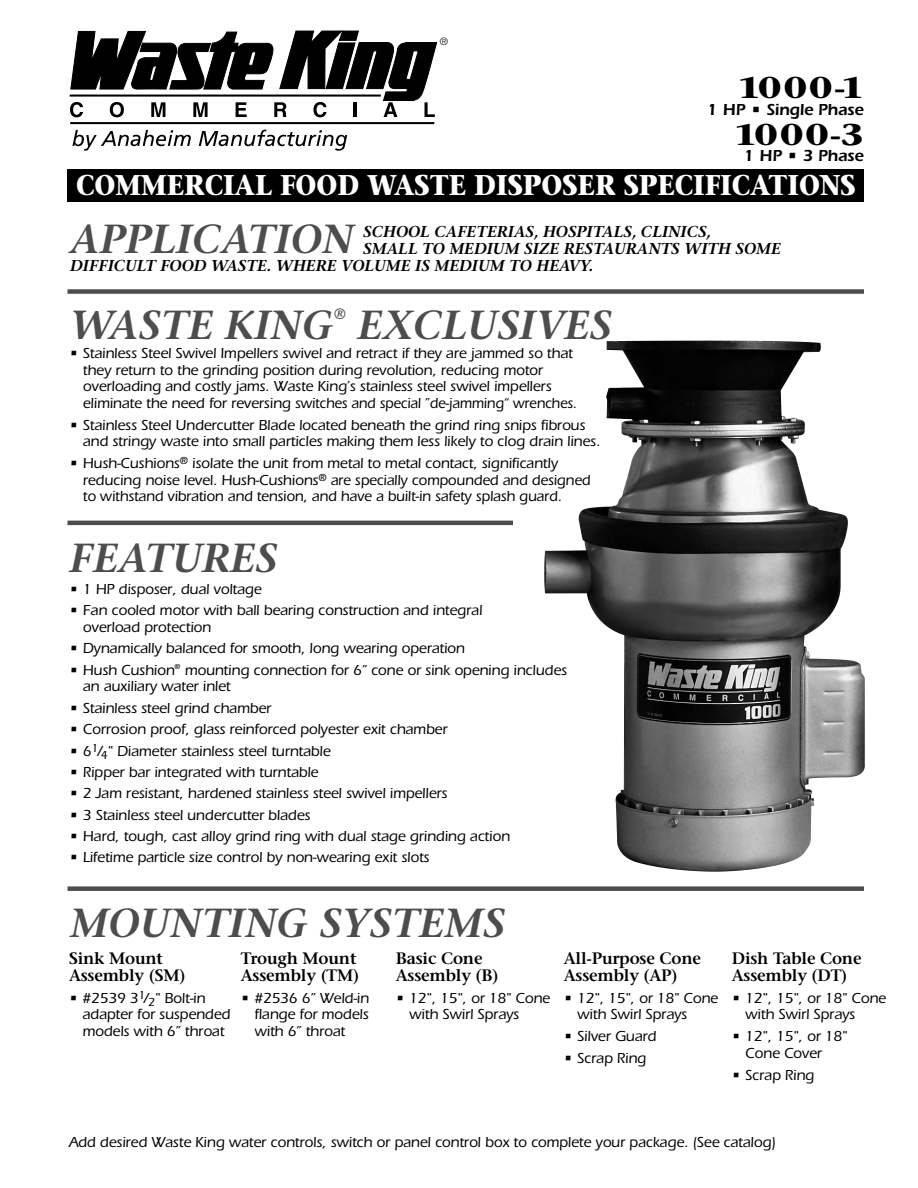
<style>
.page{position:relative;width:918px;height:1188px;background:#fff}
.page>*{position:absolute;margin:0;border:0;box-sizing:border-box;transform-origin:0 0}
.t1{font:italic 600 40.5px "Stone Serif";letter-spacing:-.01em;color:#4d4d4d}
.t2{font:700 30px "Stone Serif";letter-spacing:.07em;color:#000;scale:1.2 1}
.t3{font:700 28.5px "Stone Serif";color:#fff;scale:.9 1}
.t4{font:600 16.5px/16.5px "Stone Serif";letter-spacing:-.01em;color:#000}
.t5{font:600 16.5px "Itc Eras";letter-spacing:-.015em;color:#000}
.t6{font:italic 600 15.75px "Stone Serif";letter-spacing:-.01em;color:#000}
.t7{font:500 15px/16.5px "Itc Eras";letter-spacing:-.01em;color:#000}
.t8{font:italic 600 15px "Stone Serif";color:#4d4d4d}
.t9{font:300 10.2px "Helvetica";color:#000}
</style>
<div class="page">
<div style="left:68px;top:289px;width:796px;height:5px;background:#4d4d4d"></div>
<hr style="left:68px;top:521px;width:445px;height:4px;background:#4d4d4d">
<div style="left:68px;top:886px;width:796px;height:5px;background:#4d4d4d"></div>
<img style="left:544px;top:341px;width:270px;height:531px">
<div style="left:68px;top:169px;width:796px;height:33px;background:#000"></div>
<hr style="left:70px;top:122px;width:364px;height:2px;background:#000">
<svg style="left:70px;top:31px;width:367px;height:86px"></svg>
<svg style="left:72px;top:130px;width:119px;height:21px"></svg>
<svg style="left:199px;top:130px;width:148px;height:21px"></svg>
<p class="t9" style="left:440px;top:38px;width:10px">®</p>
<h2 class="t2" style="left:737px;top:76px;width:107px">1000-1</h2>
<p class="t5" style="left:707px;top:104px;width:158px">1 HP • Single Phase</p>
<h2 class="t2" style="left:734px;top:123px;width:110px">1000-3</h2>
<p class="t5" style="left:744px;top:150px;width:121px">1 HP • 3 Phase</p>
<h3 class="t3" style="left:76px;top:174px;width:868px">COMMERCIAL FOOD WASTE DISPOSER SPECIFICATIONS</h3>
<h1 class="t1" style="left:70px;top:224px;width:285px">APPLICATION</h1>
<p class="t6" style="left:363px;top:225px;width:350px">SCHOOL CAFETERIAS, HOSPITALS, CLINICS,</p>
<p class="t6" style="left:363px;top:242px;width:419px">SMALL TO MEDIUM SIZE RESTAURANTS WITH SOME</p>
<p class="t6" style="left:70px;top:259px;width:525px">DIFFICULT FOOD WASTE. WHERE VOLUME IS MEDIUM TO HEAVY.</p>
<h1 class="t1" style="left:69px;top:309px;width:267px">WASTE KING</h1>
<p class="t8" style="left:334px;top:308px;width:14px">®</p>
<h1 class="t1" style="left:357px;top:309px;width:256px">EXCLUSIVES</h1>
<p class="t7" style="left:83px;top:347px;width:496px;text-indent:-14px">• Stainless Steel Swivel Impellers swivel and retract if they are jammed so that they return to the grinding position during revolution, reducing motor overloading and costly jams. Waste King’s stainless steel swivel impellers eliminate the need for reversing switches and special ”de-jamming“ wrenches.</p>
<p class="t7" style="left:83px;top:418px;width:519px;text-indent:-14px">• Stainless Steel Undercutter Blade located beneath the grind ring snips fibrous and stringy waste into small particles making them less likely to clog drain lines.</p>
<p class="t7" style="left:83px;top:457px;width:509px;text-indent:-14px">• Hush-Cushions<sup>®</sup> isolate the unit from metal to metal contact, significantly reducing noise level. Hush-Cushions<sup>®</sup> are specially compounded and designed to withstand vibration and tension, and have a built-in safety splash guard.</p>
<h1 class="t1" style="left:69px;top:542px;width:210px">FEATURES</h1>
<p class="t7" style="left:69px;top:582px;width:194px">• 1 HP disposer, dual voltage</p>
<p class="t7" style="left:83px;top:604px;width:401px;text-indent:-14px">• Fan cooled motor with ball bearing construction and integral overload protection</p>
<p class="t7" style="left:69px;top:642px;width:397px">• Dynamically balanced for smooth, long wearing operation</p>
<p class="t7" style="left:83px;top:663px;width:486px;text-indent:-13px">• Hush Cushion<sup>®</sup> mounting connection for 6” cone or sink opening includes an auxiliary water inlet</p>
<p class="t7" style="left:69px;top:701px;width:203px">• Stainless steel grind chamber</p>
<p class="t7" style="left:69px;top:723px;width:380px">• Corrosion proof, glass reinforced polyester exit chamber</p>
<p class="t7" style="left:69px;top:744px;width:263px">• 6<sup>1</sup>/<sub>4</sub>" Diameter stainless steel turntable</p>
<p class="t7" style="left:69px;top:765px;width:251px">• Ripper bar integrated with turntable</p>
<p class="t7" style="left:69px;top:787px;width:380px">• 2 Jam resistant, hardened stainless steel swivel impellers</p>
<p class="t7" style="left:69px;top:808px;width:243px">• 3 Stainless steel undercutter blades</p>
<p class="t7" style="left:69px;top:830px;width:442px">• Hard, tough, cast alloy grind ring with dual stage grinding action</p>
<p class="t7" style="left:69px;top:851px;width:362px">• Lifetime particle size control by non-wearing exit slots</p>
<h1 class="t1" style="left:70px;top:908px;width:437px">MOUNTING SYSTEMS</h1>
<p class="t4" style="left:69px;top:952px;width:118px">Sink Mount<br>Assembly (SM)</p>
<p class="t7" style="left:83px;top:991px;width:150px;text-indent:-14px">• #2539 3<sup>1</sup>/<sub>2</sub>" Bolt-in adapter for suspended models with 6” throat</p>
<p class="t4" style="left:241px;top:952px;width:120px">Trough Mount<br>Assembly (TM)</p>
<p class="t7" style="left:254px;top:991px;width:116px;text-align:justify;text-indent:-14px">• #2536 6” Weld-in flange for models with 6” throat</p>
<p class="t4" style="left:396px;top:952px;width:104px">Basic Cone<br>Assembly (B)</p>
<p class="t7" style="left:409px;top:991px;width:142px;text-indent:-14px">• 12", 15", or 18" Cone with Swirl Sprays</p>
<p class="t4" style="left:564px;top:952px;width:139px">All-Purpose Cone<br>Assembly (AP)</p>
<p class="t7" style="left:577px;top:991px;width:142px;text-indent:-14px">• 12", 15", or 18" Cone with Swirl Sprays</p>
<p class="t7" style="left:564px;top:1030px;width:94px">• Silver Guard</p>
<p class="t7" style="left:564px;top:1052px;width:84px">• Scrap Ring</p>
<p class="t4" style="left:732px;top:952px;width:131px">Dish Table Cone<br>Assembly (DT)</p>
<p class="t7" style="left:745px;top:991px;width:142px;text-indent:-14px">• 12", 15", or 18" Cone with Swirl Sprays</p>
<p class="t7" style="left:745px;top:1030px;width:104px;text-indent:-14px">• 12", 15", or 18"<br>Cone Cover</p>
<p class="t7" style="left:732px;top:1068px;width:84px">• Scrap Ring</p>
<p class="t7" style="left:69px;top:1136px;width:709px">Add desired Waste King water controls, switch or panel control box to complete your package. (See catalog)</p>
</div>
